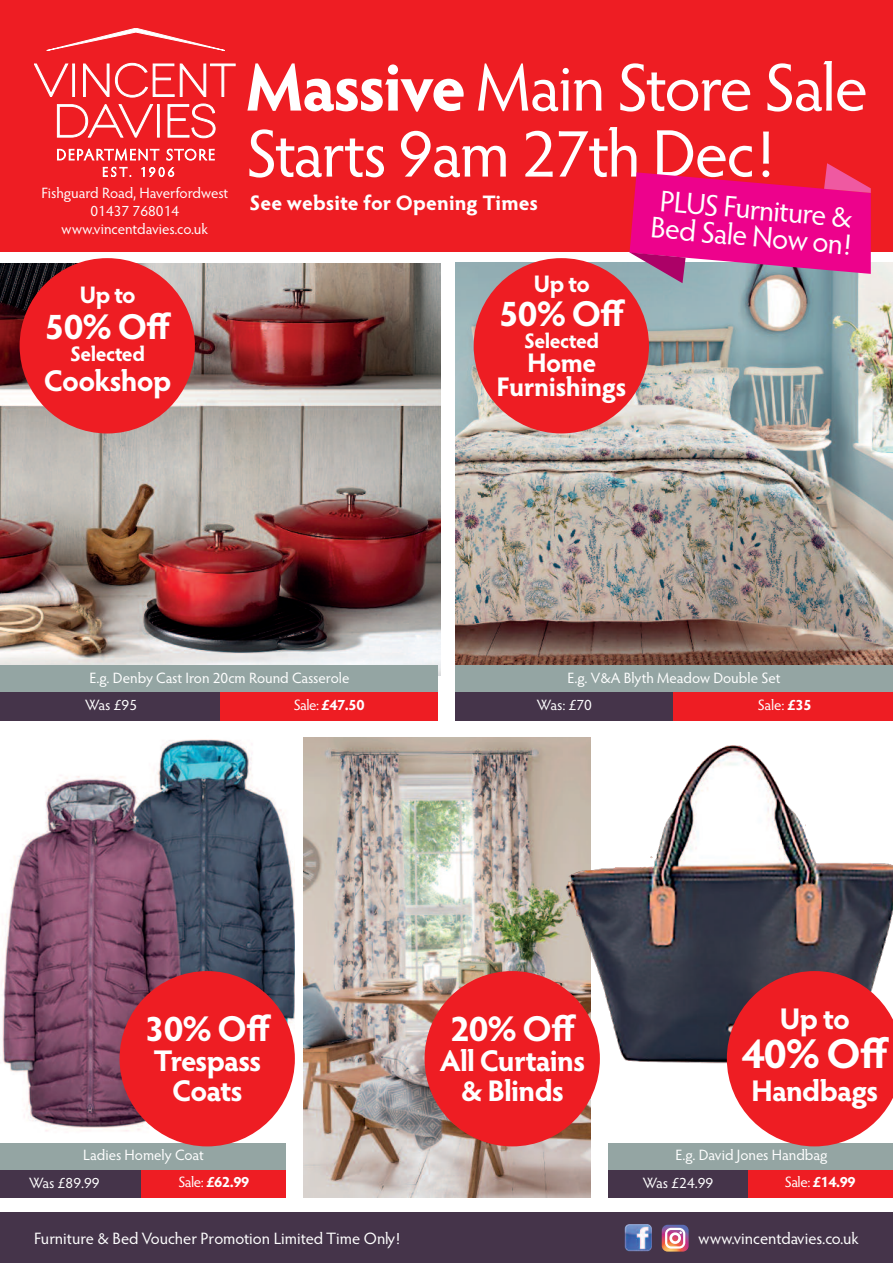
<style>
.page{position:relative;width:893px;height:1263px;background:#fff}
.page>*{position:absolute;margin:0;border:0;box-sizing:border-box;transform-origin:0 0}
.t1{font:67.5px/66px "Hypatia Sans Pro";letter-spacing:-.025em;color:#fff}
.t2{font:700 42px "Hypatia Sans Pro";color:#fff}
.t3{font:700 36px "Hypatia Sans Pro";letter-spacing:-.025em;color:#fff}
.t4{font:700 30px/30px "Hypatia Sans Pro";letter-spacing:-.025em;color:#fff;text-align:center}
.t5{font:30px/27px "Hypatia Sans Pro";color:#fff}
.t6{font:700 27px/24px "Hypatia Sans Pro";letter-spacing:-.02em;color:#fff;text-align:center}
.t7{font:700 24px "Hypatia Sans Pro";letter-spacing:-.03em;color:#fff}
.t8{font:700 21px "Hypatia Sans Pro";letter-spacing:-.005em;color:#fff}
.t9{font:700 21px "Hypatia Sans Pro";letter-spacing:-.025em;color:#fff}
.t10{font:16.5px "Hypatia Sans Pro";color:#fff}
.t11{font:15px/18px "Hypatia Sans Pro";color:#fff}
.t12{font:700 15px "Hypatia Sans Pro";color:#fff}
.s1{font-weight:700}
.s2{font-weight:400}
</style>
<div class="page">
<div style="left:207px;top:692px;width:231px;height:28px;background:#ee1d23"></div>
<div style="left:0;top:1212px;width:893px;height:51px;background:#45344a"></div>
<div style="left:0;top:0;width:893px;height:252px;background:#ee1d23"></div>
<svg style="left:103px;top:167px;width:28px;height:10px"></svg>
<svg style="left:141px;top:167px;width:34px;height:10px"></svg>
<svg style="left:57px;top:149px;width:102px;height:12px"></svg>
<svg style="left:167px;top:149px;width:48px;height:12px"></svg>
<svg style="left:34px;top:63px;width:34px;height:34px"></svg>
<div style="left:72px;top:64px;width:3px;height:33px;border:1px solid #fff"></div>
<svg style="left:83px;top:64px;width:26px;height:33px"></svg>
<svg style="left:115px;top:63px;width:120px;height:34px"></svg>
<svg style="left:57px;top:104px;width:96px;height:33px"></svg>
<div style="left:157px;top:104px;width:2px;height:33px;border:1px solid #fff"></div>
<svg style="left:168px;top:104px;width:47px;height:34px"></svg>
<svg style="left:46px;top:28px;width:179px;height:23px"></svg>
<img style="left:625px;top:1224px;width:27px;height:27px;border-radius:5px">
<svg style="left:662px;top:1225px;width:27px;height:26px"></svg>
<div style="left:665px;top:1228px;width:20px;height:20px;border:2px solid #fff;border-radius:5px"></div>
<div style="left:669px;top:1232px;width:12px;height:12px;border:3px solid #fff;border-radius:50%"></div>
<img style="left:0;top:264px;width:440px;height:411px">
<div style="left:0;top:692px;width:220px;height:28px;background:#45344a"></div>
<img style="left:455px;top:263px;width:438px;height:403px">
<div style="left:455px;top:666px;width:438px;height:26px;background:#94a5a3"></div>
<div style="left:455px;top:692px;width:218px;height:28px;background:#45344a"></div>
<div style="left:673px;top:692px;width:220px;height:28px;background:#ee1d23"></div>
<div style="left:0;top:666px;width:438px;height:26px;background:#94a5a3"></div>
<img style="left:0;top:739px;width:295px;height:404px">
<div style="left:20px;top:258px;width:175px;height:175px;background:#ee1d23;border-radius:50%"></div>
<div style="left:474px;top:258px;width:175px;height:175px;background:#ee1d23;border-radius:50%"></div>
<div style="left:128px;top:1169px;width:158px;height:28px;background:#ee1d23"></div>
<div style="left:0;top:1169px;width:141px;height:28px;background:#45344a"></div>
<div style="left:0;top:1143px;width:286px;height:26px;background:#94a5a3"></div>
<img style="left:303px;top:738px;width:287px;height:459px">
<div style="left:425px;top:971px;width:175px;height:175px;background:#ee1d23;border-radius:50%"></div>
<img style="left:559px;top:737px;width:334px;height:354px">
<div style="left:120px;top:971px;width:175px;height:175px;background:#ee1d23;border-radius:50%"></div>
<div style="left:735px;top:1169px;width:158px;height:28px;background:#ee1d23"></div>
<div style="left:608px;top:1169px;width:139px;height:28px;background:#45344a"></div>
<div style="left:608px;top:1143px;width:285px;height:26px;background:#94a5a3"></div>
<svg style="left:727px;top:971px;width:166px;height:175px;background:#e1373d"></svg>
<svg style="left:629px;top:163px;width:242px;height:120px"></svg>
<h1 class="t1" style="left:246px;top:61px;width:624px"><span class="s1">Massive</span> Main Store Sale<br>Starts 9am 27th Dec!</h1>
<p class="t11" style="left:41px;top:185px;width:188px;text-align:center">Fishguard Road, Haverfordwest<br>01437 768014 www.vincentdavies.co.uk</p>
<h3 class="t8" style="left:250px;top:195px;width:290px">See website for Opening Times</h3>
<h3 class="t7" style="left:79px;top:285px;width:58px">Up to</h3>
<h3 class="t3" style="left:45px;top:312px;width:128px">50% Off</h3>
<h3 class="t9" style="left:70px;top:346px;width:77px">Selected</h3>
<h3 class="t4" style="left:44px;top:369px;width:129px">Cookshop</h3>
<h3 class="t7" style="left:533px;top:274px;width:58px">Up to</h3>
<h3 class="t3" style="left:499px;top:300px;width:128px">50% Off</h3>
<h3 class="t9" style="left:524px;top:333px;width:77px">Selected</h3>
<h3 class="t6" style="left:497px;top:353px;width:132px">Home<br>Furnishings</h3>
<h3 class="t5" style="left:654px;top:190px;width:203px;rotate:5deg">PLUS Furniture &amp;<br>Bed Sale Now on!</h3>
<p class="t11" style="left:90px;top:670px;width:262px">E.g. Denby Cast Iron 20cm Round Casserole</p>
<p class="t11" style="left:537px;top:666px;width:245px;line-height:27.3px;text-indent:30px">E.g. V&amp;A Blyth Meadow Double Set<br>Was: £70</p>
<p class="t12" style="left:294px;top:699px;width:72px"><span class="s2">Sale:</span> £47.50</p>
<p class="t11" style="left:758px;top:698px;width:56px">Sale: <span class="s1">£35</span></p>
<p class="t11" style="left:85px;top:698px;width:53px">Was £95</p>
<h3 class="t3" style="left:145px;top:1015px;width:128px">30% Off</h3>
<h3 class="t4" style="left:154px;top:1049px;width:109px">Trespass<br>Coats</h3>
<p class="t11" style="left:178px;top:1143px;width:72px;line-height:27px;text-indent:-95px">Ladies Homely Coat<br>Sale: <span class="s1">£62.99</span></p>
<p class="t11" style="left:29px;top:1175px;width:72px">Was £89.99</p>
<h3 class="t3" style="left:450px;top:1015px;width:128px">20% Off</h3>
<h3 class="t4" style="left:440px;top:1049px;width:147px">All Curtains &amp; Blinds</h3>
<h3 class="t4" style="left:779px;top:1006px;width:72px">Up to</h3>
<h2 class="t2" style="left:742px;top:1037px;width:149px">40% Off</h2>
<h3 class="t4" style="left:751px;top:1078px;width:129px">Handbags</h3>
<p class="t11" style="left:785px;top:1143px;width:72px;line-height:27px;text-indent:-109px">E.g. David Jones Handbag<br>Sale: <span class="s1">£14.99</span></p>
<p class="t11" style="left:643px;top:1175px;width:72px">Was £24.99</p>
<p class="t10" style="left:34px;top:1232px;width:367px">Furniture &amp; Bed Voucher Promotion Limited Time Only!</p>
<p class="t10" style="left:698px;top:1232px;width:162px">www.vincentdavies.co.uk</p>
</div>
